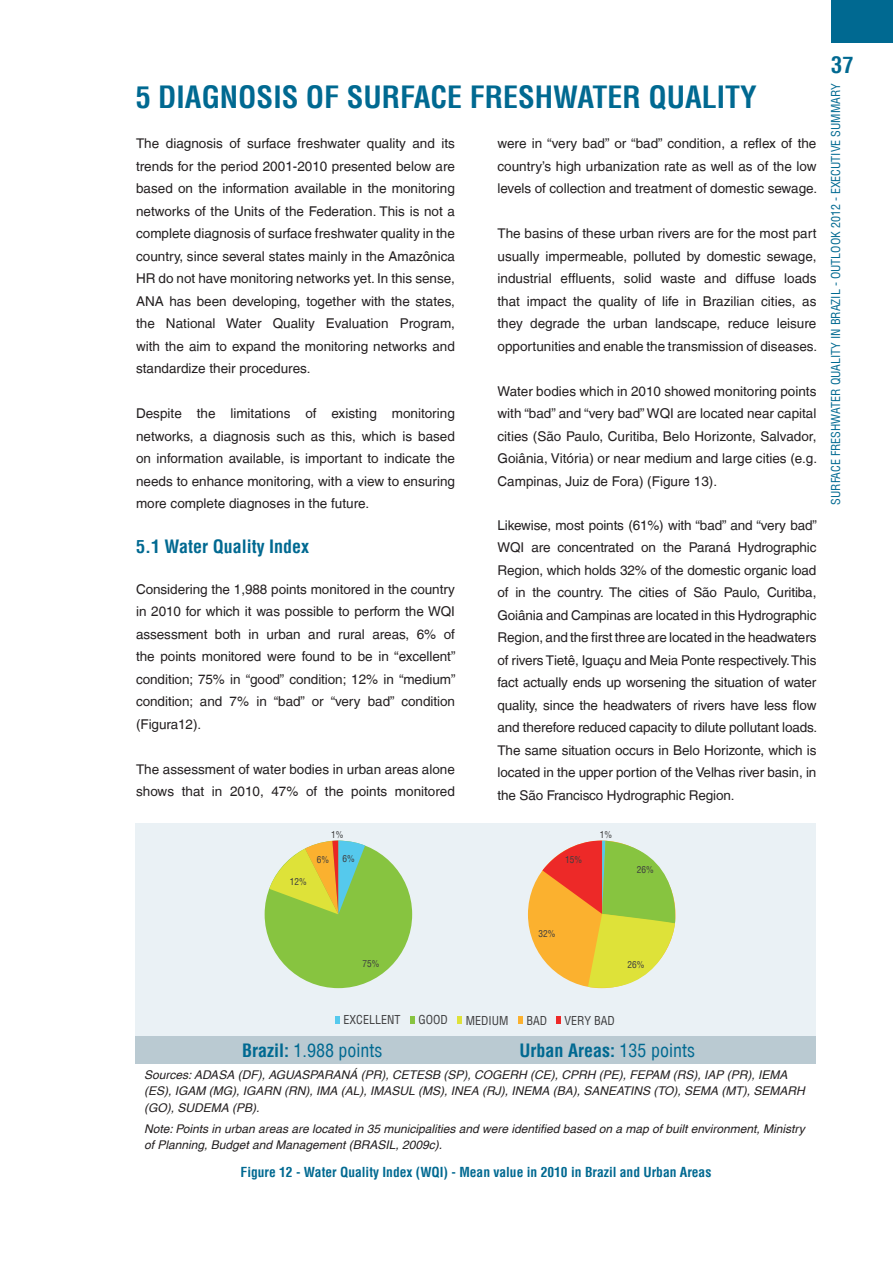
<style>
.page{position:relative;width:893px;height:1263px;background:#fff}
.page>*{position:absolute;margin:0;border:0;box-sizing:border-box;transform-origin:0 0}
.t1{font:700 condensed 30px "Helvetica LT";color:#006991}
.t2{font:700 condensed 22.5px "Helvetica LT";color:#006991}
.t3{font:700 condensed 18px "Helvetica LT";color:#006991}
.t4{font:condensed 18px "Helvetica LT";color:#006991}
.t5{font:13.5px/22.5px "Helvetica LT";color:#231f20;text-align:justify}
.t6{font:700 condensed 13.5px "Helvetica LT";color:#006991}
.t7{font:italic 12px/16.5px "Helvetica LT";color:#231f20}
.t8{font:condensed 12px "Helvetica LT";color:#006991}
.t9{font:condensed 12px "Helvetica LT";color:#3e3e3f}
.t10{font:condensed 9.3px "Helvetica LT";color:#3e3e3f}
.s1{font-weight:700}
.s2{font-weight:400}
</style>
<div class="page">
<div style="left:831px;top:0;width:62px;height:43px;background:#006991"></div>
<div style="left:136px;top:823px;width:680px;height:213px;background:#eaf1f5"></div>
<div style="left:136px;top:1036px;width:680px;height:28px;background:#bacad2"></div>
<div style="left:265px;top:840px;width:147px;height:148px;background:#87c440;border-radius:50%"></div>
<svg style="left:269px;top:840px;width:96px;height:74px"></svg>
<div style="left:528px;top:840px;width:147px;height:148px;background:#fbb12f;border-radius:50%"></div>
<svg style="left:542px;top:840px;width:134px;height:149px"></svg>
<svg style="left:411px;top:1016px;width:4px;height:8px"></svg>
<svg style="left:458px;top:1016px;width:4px;height:8px"></svg>
<svg style="left:519px;top:1016px;width:4px;height:8px"></svg>
<svg style="left:557px;top:1016px;width:4px;height:8px"></svg>
<svg style="left:336px;top:1016px;width:4px;height:8px"></svg>
<p class="t1" style="left:136px;top:78px;width:57px">5 Diagnosis</p>
<p class="t1" style="left:306px;top:78px;width:58px">of surface</p>
<p class="t1" style="left:470px;top:78px;width:18px">freshwater</p>
<p class="t1" style="left:648px;top:78px;width:16px">qualit</p>
<p class="t1" style="left:740px;top:78px;width:18px">y</p>
<p class="t5" style="left:136px;top:132px;width:320px">The diagnosis of surface freshwater quality and its trends for the period 2001-2010 presented below are based on the information available in the monitoring networks of the Units of the Federation. This is not a complete diagnosis of surface freshwater quality in the country, since several states mainly in the Amazônica HR do not have monitoring networks yet. In this sense, ANA has been developing, together with the states, the National Water Quality Evaluation Program, with the aim to expand the monitoring networks and standardize their procedures.</p>
<p class="t5" style="left:136px;top:402px;width:320px">Despite the limitations of existing monitoring networks, a diagnosis such as this, which is based on information available, is important to indicate the needs to enhance monitoring, with a view to ensuring more complete diagnoses in the future.</p>
<p class="t3" style="left:136px;top:535px;width:175px">5.1 Water Quality Index</p>
<p class="t5" style="left:136px;top:577px;width:321px">Considering the 1,988 points monitored in the country in 2010 for which it was possible to perform the WQI assessment both in urban and rural areas, 6% of the points monitored were found to be in “excellent” condition; 75% in “good” condition; 12% in “medium” condition; and 7% in “bad” or “very bad” condition (Figura12).</p>
<p class="t5" style="left:136px;top:757px;width:320px">The assessment of water bodies in urban areas alone shows that in 2010, 47% of the points monitored</p>
<p class="t5" style="left:497px;top:132px;width:321px">were in “very bad” or “bad” condition, a reflex of the country’s high urbanization rate as well as of the low levels of collection and treatment of domestic sewage.</p>
<p class="t5" style="left:497px;top:222px;width:321px">The basins of these urban rivers are for the most part usually impermeable, polluted by domestic sewage, industrial effluents, solid waste and diffuse loads that impact the quality of life in Brazilian cities, as they degrade the urban landscape, reduce leisure opportunities and enable the transmission of diseases.</p>
<p class="t5" style="left:497px;top:380px;width:321px">Water bodies which in 2010 showed monitoring points with “bad” and “very bad” WQI are located near capital cities (São Paulo, Curitiba, Belo Horizonte, Salvador, Goiânia, Vitória) or near medium and large cities (e.g.<br>Campinas, Juiz de Fora) (Figure 13).</p>
<p class="t5" style="left:497px;top:514px;width:321px">Likewise, most points (61%) with “bad” and “very bad” WQI are concentrated on the Paraná Hydrographic Region, which holds 32% of the domestic organic load of in the country. The cities of São Paulo, Curitiba, Goiânia and Campinas are located in this Hydrographic Region, and the first three are located in the headwaters of rivers Tietê, Iguaçu and Meia Ponte respectively. This fact actually ends up worsening the situation of water quality, since the headwaters of rivers have less flow and therefore reduced capacity to dilute pollutant loads.<br>The same situation occurs in Belo Horizonte, which is located in the upper portion of the Velhas river basin, in the São Francisco Hydrographic Region.</p>
<p class="t10" style="left:290px;top:875px;width:19px">12%</p>
<p class="t10" style="left:331px;top:829px;width:14px">1%</p>
<p class="t10" style="left:317px;top:854px;width:14px">6%</p>
<p class="t10" style="left:343px;top:853px;width:14px">6%</p>
<p class="t10" style="left:565px;top:854px;width:19px">15%</p>
<p class="t10" style="left:600px;top:829px;width:14px">1%</p>
<p class="t10" style="left:637px;top:864px;width:19px">26%</p>
<p class="t2" style="left:831px;top:51px;width:24px">37</p>
<p class="t8" style="left:828px;top:505px;width:422px;rotate:-90deg">Surface Freshwater Quality in BRAZIL - OUTLOOK 2012 - executive summary</p>
<p class="t10" style="left:538px;top:928px;width:19px">32%</p>
<p class="t10" style="left:362px;top:958px;width:19px">75%</p>
<p class="t10" style="left:627px;top:958px;width:19px">26%</p>
<p class="t9" style="left:344px;top:1012px;width:58px">EXCELLENT</p>
<p class="t9" style="left:419px;top:1012px;width:31px">GOOD</p>
<p class="t9" style="left:466px;top:1013px;width:44px">MEDIUM</p>
<p class="t9" style="left:526px;top:1013px;width:22px">BAD</p>
<p class="t9" style="left:565px;top:1013px;width:52px">VERY BAD</p>
<p class="t4" style="left:242px;top:1039px;width:142px"><span class="s1">Brazil:</span> 1.988 points</p>
<p class="t3" style="left:519px;top:1039px;width:177px">Urban Areas: <span class="s2">135 points</span></p>
<p class="t7" style="left:144px;top:1066px;width:662px">Sources: ADASA (DF), AGUASPARANÁ (PR), CETESB (SP), COGERH (CE), CPRH (PE), FEPAM (RS), IAP (PR), IEMA (ES), IGAM (MG), IGARN (RN), IMA (AL), IMASUL (MS), INEA (RJ), INEMA (BA), SANEATINS (TO), SEMA (MT), SEMARH (GO), SUDEMA (PB).</p>
<p class="t7" style="left:144px;top:1120px;width:662px">Note: Points in urban areas are located in 35 municipalities and were identified based on a map of built environment, Ministry of Planning, Budget and Management (BRASIL, 2009c).</p>
<p class="t6" style="left:241px;top:1164px;width:472px">Figure 12 - Water Quality Index (WQI) - Mean value in 2010 in Brazil and Urban Areas</p>
</div>
